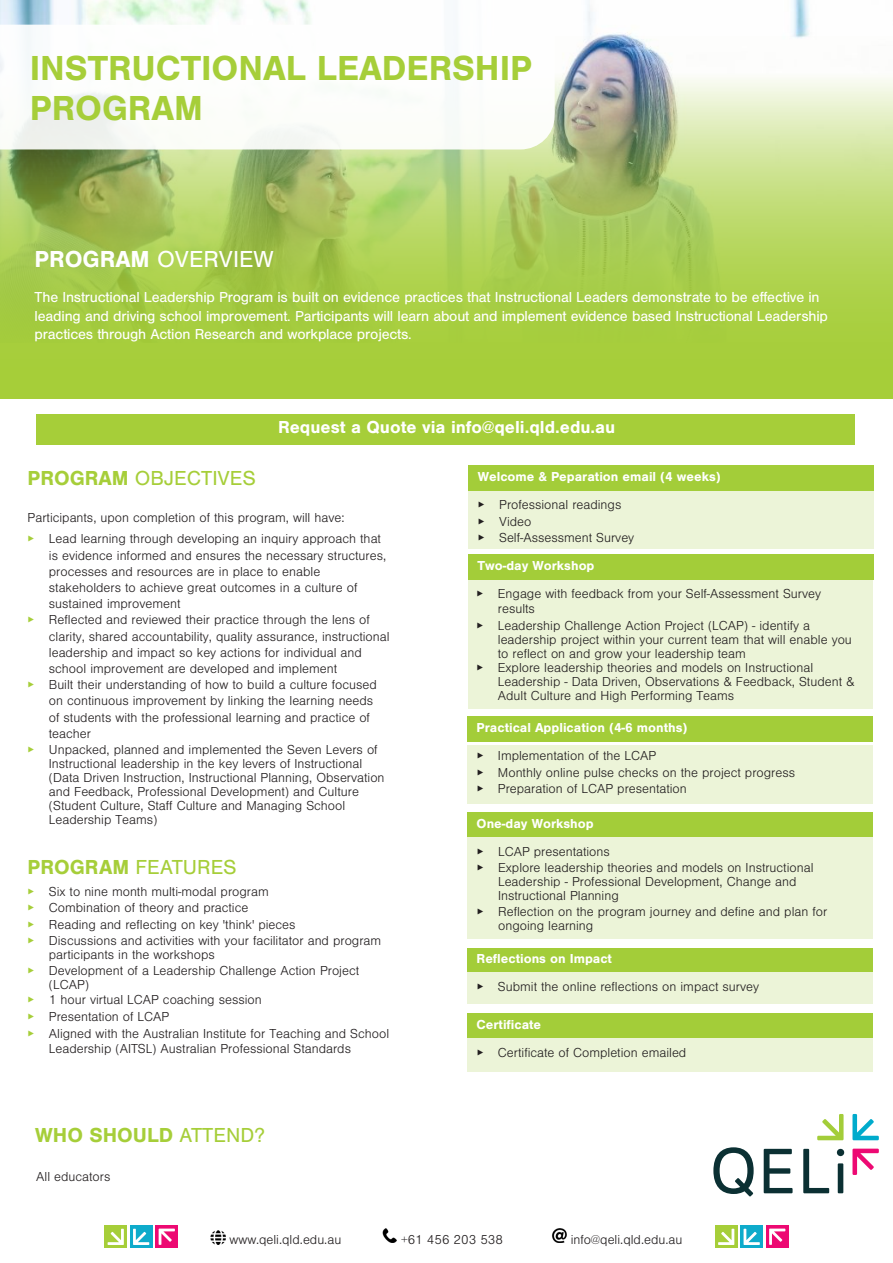
<style>
.page{position:relative;width:893px;height:1263px;background:#fff}
.page>*{position:absolute;margin:0;border:0;box-sizing:border-box;transform-origin:0 0}
.t1{font:700 36px/40.2px "Nimbus San";color:#a6ce39}
.t2{font:24px "Nimbus San";color:#fff}
.t3{font:21px "Nimbus San";color:#a6ce39}
.t4{font:700 21px "Nimbus San";color:#a6ce39}
.t5{font:700 18px "Nimbus San";color:#fff}
.t6{font:15px/18.3px "Nimbus San";letter-spacing:-.01em;color:#fff}
.t7{font:300 13.5px/14px "Nimbus San";color:#231f20}
.t8{font:700 13.5px "Nimbus San";color:#fff}
.s1{font-weight:700}
.s2{font-weight:400;color:#a6ce39}
.s3{font-weight:400}
</style>
<div class="page">
<svg style="left:0;top:37px;width:893px;height:362px;background:#afcd64"></svg>
<div style="left:36px;top:415px;width:819px;height:30px;background:#a6ce39"></div>
<svg style="left:0;top:0;width:555px;height:149px"></svg>
<svg style="left:852px;top:1114px;width:27px;height:26px"></svg>
<svg style="left:852px;top:1148px;width:27px;height:27px"></svg>
<svg style="left:817px;top:1114px;width:26px;height:26px"></svg>
<svg style="left:713px;top:1147px;width:131px;height:49px"></svg>
<div style="left:468px;top:580px;width:405px;height:129px;background:#ecf4d8"></div>
<div style="left:468px;top:554px;width:406px;height:26px;background:#a3cd39"></div>
<div style="left:469px;top:466px;width:405px;height:25px;background:#a3cd39"></div>
<div style="left:468px;top:492px;width:406px;height:57px;background:#ecf4d8"></div>
<div style="left:467px;top:716px;width:406px;height:26px;background:#a3cd39"></div>
<div style="left:467px;top:745px;width:406px;height:58px;background:#ecf4d8"></div>
<div style="left:467px;top:812px;width:406px;height:26px;background:#a3cd39"></div>
<div style="left:467px;top:837px;width:406px;height:102px;background:#ecf4d8"></div>
<div style="left:467px;top:948px;width:406px;height:25px;background:#a3cd39"></div>
<div style="left:467px;top:972px;width:406px;height:32px;background:#ecf4d8"></div>
<div style="left:467px;top:1013px;width:406px;height:26px;background:#a3cd39"></div>
<div style="left:467px;top:1038px;width:406px;height:33px;background:#ecf4d8"></div>
<div style="left:104px;top:1225px;width:23px;height:23px;background:#a6ce39"></div>
<svg style="left:108px;top:1229px;width:16px;height:16px"></svg>
<div style="left:130px;top:1225px;width:22px;height:23px;background:#0eabcb"></div>
<svg style="left:133px;top:1229px;width:16px;height:16px"></svg>
<div style="left:156px;top:1225px;width:22px;height:23px;background:#ed0972"></div>
<svg style="left:159px;top:1228px;width:16px;height:17px"></svg>
<img style="left:210px;top:1230px;width:16px;height:14px">
<img style="left:383px;top:1228px;width:14px;height:15px">
<img style="left:552px;top:1228px;width:15px;height:15px">
<div style="left:715px;top:1225px;width:22px;height:23px;background:#a6ce39"></div>
<svg style="left:718px;top:1229px;width:16px;height:16px"></svg>
<div style="left:740px;top:1225px;width:23px;height:23px;background:#0eabcb"></div>
<svg style="left:744px;top:1229px;width:16px;height:16px"></svg>
<div style="left:766px;top:1225px;width:23px;height:23px;background:#ed0972"></div>
<svg style="left:769px;top:1228px;width:16px;height:17px"></svg>
<p class="t1" style="left:30px;top:48px;width:504px">INSTRUCTIONAL LEADERSHIP<br>PROGRAM</p>
<p class="t2" style="left:34px;top:246px;width:241px"><span class="s1">PROGRAM</span> OVERVIEW</p>
<p class="t6" style="left:35px;top:288px;width:795px">The Instructional Leadership Program is built on evidence practices that Instructional Leaders demonstrate to be effective in leading and driving school improvement. Participants will learn about and implement evidence based Instructional Leadership practices through Action Research and workplace projects.</p>
<p class="t5" style="left:278px;top:417px;width:339px">Request a Quote via info@qeli.qld.edu.au</p>
<p class="t3" style="left:28px;top:466px;width:230px"><span class="s1">PROGRAM</span> OBJECTIVES</p>
<p class="t7" style="left:28px;top:511px;width:318px">Participants, upon completion of this program, will have:</p>
<p class="t7" style="left:28px;top:532px;width:355px"><span class="s2">▸</span> Lead learning through developing an inquiry approach that</p>
<p class="t7" style="left:49px;top:548px;width:339px">is evidence informed and ensures the necessary structures,</p>
<p class="t7" style="left:49px;top:565px;width:273px">processes and resources are in place to enable</p>
<p class="t7" style="left:49px;top:581px;width:310px">stakeholders to achieve great outcomes in a culture of</p>
<p class="t7" style="left:49px;top:597px;width:133px">sustained improvement</p>
<p class="t7" style="left:28px;top:613px;width:344px"><span class="s2">▸</span> Reflected and reviewed their practice through the lens of</p>
<p class="t7" style="left:49px;top:629px;width:342px">clarity, shared accountability, quality assurance, instructional</p>
<p class="t7" style="left:49px;top:646px;width:315px">leadership and impact so key actions for individual and</p>
<p class="t7" style="left:49px;top:662px;width:290px">school improvement are developed and implement</p>
<p class="t7" style="left:28px;top:678px;width:351px"><span class="s2">▸</span> Built their understanding of how to build a culture focused</p>
<p class="t7" style="left:49px;top:694px;width:326px">on continuous improvement by linking the learning needs</p>
<p class="t7" style="left:49px;top:710px;width:323px">of students with the professional learning and practice of</p>
<p class="t7" style="left:49px;top:727px;width:44px">teacher</p>
<p class="t7" style="left:28px;top:743px;width:352px"><span class="s2">▸</span> Unpacked, planned and implemented the Seven Levers of</p>
<p class="t7" style="left:49px;top:757px;width:337px">Instructional leadership in the key levers of Instructional (Data Driven Instruction, Instructional Planning, Observation and Feedback, Professional Development) and Culture (Student Culture, Staff Culture and Managing School Leadership Teams)</p>
<p class="t3" style="left:28px;top:855px;width:211px"><span class="s1">PROGRAM</span> FEATURES</p>
<p class="t7" style="left:28px;top:884px;width:355px;line-height:16.2px"><span class="s2">▸</span> Six to nine month multi-modal program<br><span class="s2">▸</span> Combination of theory and practice<br><span class="s2">▸</span> Reading and reflecting on key 'think' pieces<br><span class="s2">▸</span> Discussions and activities with your facilitator and program</p>
<p class="t7" style="left:28px;top:946px;width:333px;line-height:16.2px;text-indent:21px">participants in the workshops<br><span class="s2">▸</span> Development of a Leadership Challenge Action Project</p>
<p class="t7" style="left:28px;top:977px;width:236px;line-height:15.1px;text-indent:21px">(LCAP)<br><span class="s2">▸</span> 1 hour virtual LCAP coaching session</p>
<p class="t7" style="left:28px;top:1010px;width:143px"><span class="s2">▸</span> Presentation of LCAP</p>
<p class="t7" style="left:28px;top:1026px;width:363px"><span class="s2">▸</span> Aligned with the Australian Institute for Teaching and School</p>
<p class="t7" style="left:49px;top:1041px;width:304px">Leadership (AITSL) Australian Professional Standards</p>
<p class="t4" style="left:35px;top:1123px;width:231px">WHO SHOULD <span class="s3">ATTEND?</span></p>
<p class="t7" style="left:36px;top:1169px;width:76px">All educators</p>
<p class="t8" style="left:478px;top:469px;width:245px">Welcome &amp; Peparation email (4 weeks)</p>
<p class="t7" style="left:478px;top:497px;width:158px;line-height:16.5px">▸ Professional readings<br>▸ Video<br>▸ Self-Assessment Survey</p>
<p class="t8" style="left:477px;top:557px;width:119px">Two-day Workshop</p>
<p class="t7" style="left:498px;top:587px;width:325px;line-height:15.1px;text-indent:-21px">▸ Engage with feedback from your Self-Assessment Survey results</p>
<p class="t7" style="left:477px;top:619px;width:335px">▸ Leadership Challenge Action Project (LCAP) - identify a</p>
<p class="t7" style="left:498px;top:633px;width:356px">leadership project within your current team that will enable you</p>
<p class="t7" style="left:498px;top:647px;width:249px">to reflect on and grow your leadership team</p>
<p class="t7" style="left:477px;top:661px;width:338px">▸ Explore leadership theories and models on Instructional</p>
<p class="t7" style="left:498px;top:675px;width:358px">Leadership - Data Driven, Observations &amp; Feedback, Student &amp;</p>
<p class="t7" style="left:498px;top:689px;width:238px">Adult Culture and High Performing Teams</p>
<p class="t8" style="left:477px;top:720px;width:213px">Practical Application (4-6 months)</p>
<p class="t7" style="left:477px;top:748px;width:320px;line-height:16.5px">▸ Implementation of the LCAP<br>▸ Monthly online pulse checks on the project progress ▸ Preparation of LCAP presentation</p>
<p class="t8" style="left:477px;top:816px;width:119px">One-day Workshop</p>
<p class="t7" style="left:477px;top:843px;width:338px;line-height:16.2px">▸ LCAP presentations<br>▸ Explore leadership theories and models on Instructional</p>
<p class="t7" style="left:498px;top:875px;width:300px">Leadership - Professional Development, Change and<br>Instructional Planning</p>
<p class="t7" style="left:498px;top:905px;width:331px;text-indent:-21px">▸ Reflection on the program journey and define and plan for ongoing learning</p>
<p class="t8" style="left:477px;top:951px;width:137px">Reflections on Impact</p>
<p class="t7" style="left:477px;top:980px;width:284px">▸ Submit the online reflections on impact survey</p>
<p class="t8" style="left:477px;top:1017px;width:66px">Certificate</p>
<p class="t7" style="left:477px;top:1046px;width:211px">▸ Certificate of Completion emailed</p>
<p class="t7" style="left:230px;top:1232px;width:113px">www.qeli.qld.edu.au</p>
<p class="t7" style="left:401px;top:1232px;width:104px">+61 456 203 538</p>
<p class="t7" style="left:571px;top:1232px;width:113px">info@qeli.qld.edu.au</p>
</div>
